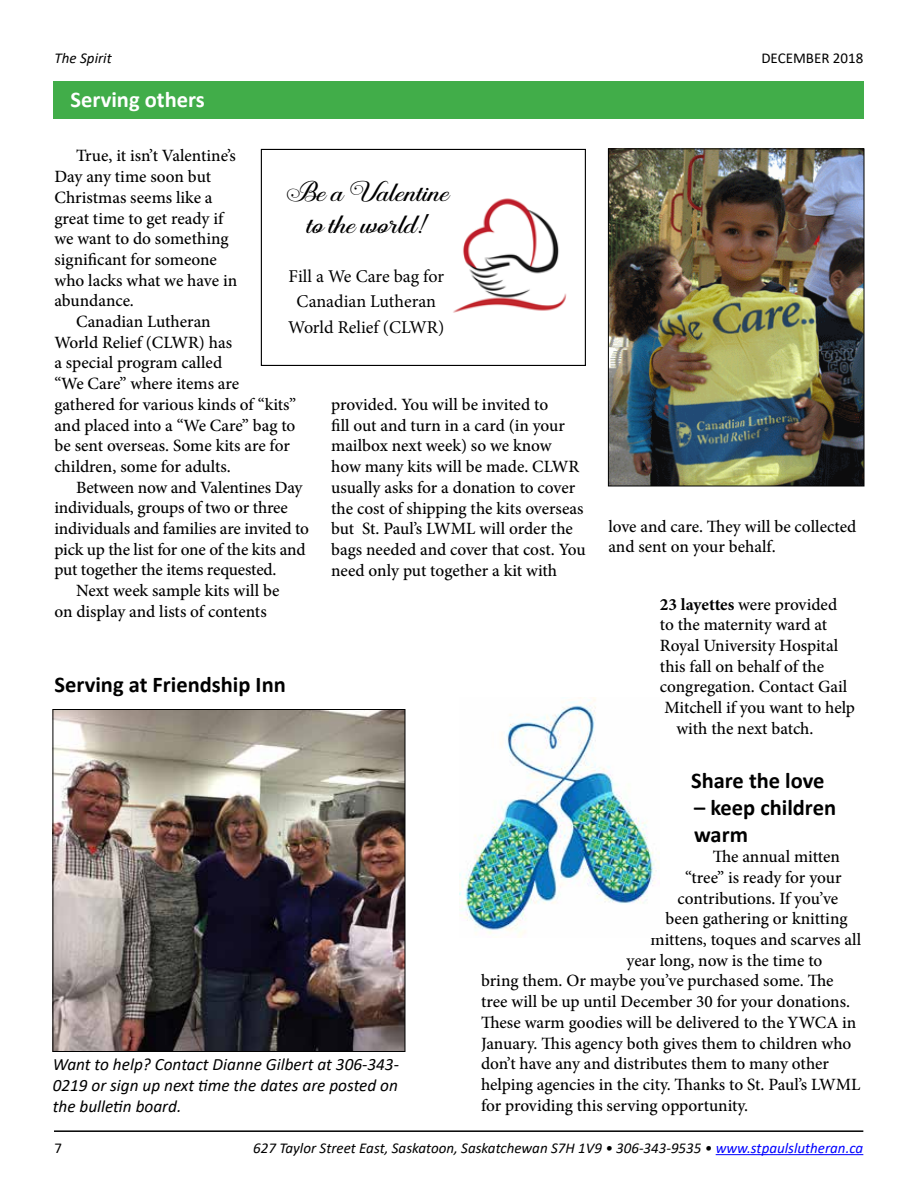
<style>
.page{position:relative;width:918px;height:1188px;background:#fff}
.page>*{position:absolute;margin:0;border:0;box-sizing:border-box;transform-origin:0 0}
.t1{font:27px/32.4px "Aaron Script";color:#000;text-align:center}
.t2{font:700 22.5px/27px "Calibri";color:#000}
.t3{font:700 22.5px "Calibri";color:#fff}
.t4{font:18px/25.5px "Minion Pro";color:#000;text-align:center}
.t5{font:500 17.25px/20.7px "Minion Pro";letter-spacing:-.005em;color:#000}
.t6{font:italic 17.25px/20.7px "Calibri";color:#000;text-align:justify}
.t7{font:italic 15px "Calibri";color:#000}
.t8{font:15px "Calibri";color:#000}
.s1{font-weight:700}
.s2{color:#00f}
</style>
<div class="page">
<hr style="left:716px;top:1154px;width:147px;height:1px;background:#00f">
<hr style="left:54px;top:1130px;width:809px;height:2px;background:#000">
<div style="left:53px;top:81px;width:810px;height:37px;background:#41ad49"></div>
<img style="left:453px;top:198px;width:114px;height:115px">
<div style="left:261px;top:149px;width:325px;height:217px;border:1px solid #000"></div>
<img style="left:55px;top:711px;width:348px;height:339px">
<div style="left:53px;top:709px;width:352px;height:343px;border:1px solid #000"></div>
<img style="left:610px;top:151px;width:252px;height:333px">
<div style="left:608px;top:149px;width:256px;height:337px;border:1px solid #000"></div>
<img style="left:459px;top:697px;width:201px;height:241px">
<p class="t7" style="left:55px;top:48px;width:59px">The Spirit</p>
<p class="t8" style="left:761px;top:48px;width:103px">DECEMBER 2018</p>
<h2 class="t3" style="left:71px;top:84px;width:136px">Serving others</h2>
<p class="t5" style="left:76px;top:146px;width:161px">True, it isn’t Valentine’s</p>
<p class="t5" style="left:54px;top:166px;width:158px">Day any time soon but</p>
<p class="t5" style="left:54px;top:187px;width:160px">Christmas seems like a</p>
<p class="t5" style="left:54px;top:208px;width:170px">great time to get ready if</p>
<p class="t5" style="left:54px;top:228px;width:176px">we want to do something</p>
<p class="t5" style="left:54px;top:249px;width:164px">significant for someone</p>
<p class="t5" style="left:54px;top:270px;width:184px">who lacks what we have in</p>
<p class="t5" style="left:54px;top:290px;width:81px">abundance.</p>
<p class="t5" style="left:76px;top:311px;width:136px">Canadian Lutheran</p>
<p class="t5" style="left:54px;top:332px;width:179px">World Relief (CLWR) has</p>
<p class="t5" style="left:54px;top:353px;width:169px">a special program called</p>
<p class="t5" style="left:54px;top:373px;width:186px">“We Care” where items are</p>
<p class="t5" style="left:54px;top:394px;width:243px">gathered for various kinds of “kits”</p>
<p class="t5" style="left:54px;top:415px;width:243px">and placed into a “We Care” bag to</p>
<p class="t5" style="left:54px;top:435px;width:237px">be sent overseas. Some kits are for</p>
<p class="t5" style="left:54px;top:456px;width:178px">children, some for adults.</p>
<p class="t5" style="left:76px;top:477px;width:228px">Between now and Valentines Day</p>
<p class="t5" style="left:54px;top:497px;width:235px">individuals, groups of two or three</p>
<p class="t5" style="left:54px;top:518px;width:256px">individuals and families are invited to</p>
<p class="t5" style="left:54px;top:539px;width:253px">pick up the list for one of the kits and</p>
<p class="t5" style="left:54px;top:560px;width:224px">put together the items requested.</p>
<p class="t5" style="left:76px;top:580px;width:205px">Next week sample kits will be</p>
<p class="t5" style="left:54px;top:601px;width:214px">on display and lists of contents</p>
<h1 class="t1" style="left:284px;top:176px;width:166px">Be a Valentine to the world!</h1>
<p class="t4" style="left:288px;top:263px;width:158px">Fill a We Care bag for<br>Canadian Lutheran<br>World Relief (CLWR)</p>
<p class="t5" style="left:331px;top:394px;width:256px">provided. You will be invited to<br>fill out and turn in a card (in your mailbox next week) so we know<br>how many kits will be made. CLWR usually asks for a donation to cover the cost of shipping the kits overseas but St. Paul’s LWML will order the bags needed and cover that cost. You need only put together a kit with</p>
<h2 class="t2" style="left:55px;top:671px;width:233px">Serving at Friendship Inn</h2>
<p class="t5" style="left:608px;top:516px;width:250px">love and care. They will be collected and sent on your behalf.</p>
<p class="t5" style="left:660px;top:594px;width:179px"><span class="s1">23 layettes</span> were provided</p>
<p class="t5" style="left:660px;top:614px;width:169px">to the maternity ward at</p>
<p class="t5" style="left:660px;top:635px;width:180px">Royal University Hospital</p>
<p class="t5" style="left:660px;top:656px;width:166px">this fall on behalf of the</p>
<p class="t5" style="left:660px;top:677px;width:189px">congregation. Contact Gail</p>
<p class="t5" style="left:664px;top:697px;width:192px">Mitchell if you want to help</p>
<p class="t5" style="left:676px;top:718px;width:139px">with the next batch.</p>
<p class="t6" style="left:53px;top:1054px;width:348px">Want to help? Contact Dianne Gilbert at 306-343- 0219 or sign up next time the dates are posted on the bulletin board.</p>
<h2 class="t2" style="left:691px;top:766px;width:135px">Share the love</h2>
<h2 class="t2" style="left:694px;top:793px;width:144px">– keep children warm</h2>
<p class="t5" style="left:713px;top:846px;width:129px">The annual mitten</p>
<p class="t5" style="left:685px;top:867px;width:158px">“tree” is ready for your</p>
<p class="t5" style="left:678px;top:888px;width:162px">contributions. If you’ve</p>
<p class="t5" style="left:666px;top:909px;width:183px">been gathering or knitting</p>
<p class="t5" style="left:651px;top:929px;width:212px">mittens, toques and scarves all</p>
<p class="t5" style="left:627px;top:950px;width:197px">year long, now is the time to</p>
<p class="t5" style="left:481px;top:971px;width:354px">bring them. Or maybe you’ve purchased some. The</p>
<p class="t5" style="left:481px;top:991px;width:371px">tree will be up until December 30 for your donations.</p>
<p class="t5" style="left:481px;top:1012px;width:377px">These warm goodies will be delivered to the YWCA in</p>
<p class="t5" style="left:481px;top:1033px;width:372px">January. This agency both gives them to children who</p>
<p class="t5" style="left:481px;top:1053px;width:350px">don’t have any and distributes them to many other</p>
<p class="t5" style="left:481px;top:1074px;width:381px">helping agencies in the city. Thanks to St. Paul’s LWML</p>
<p class="t5" style="left:481px;top:1095px;width:269px">for providing this serving opportunity.</p>
<p class="t8" style="left:55px;top:1138px;width:9px">7</p>
<p class="t7" style="left:253px;top:1138px;width:612px">627 Taylor Street East, Saskatoon, Saskatchewan S7H 1V9 • 306-343-9535 • <span class="s2">www.stpaulslutheran.ca</span></p>
</div>
